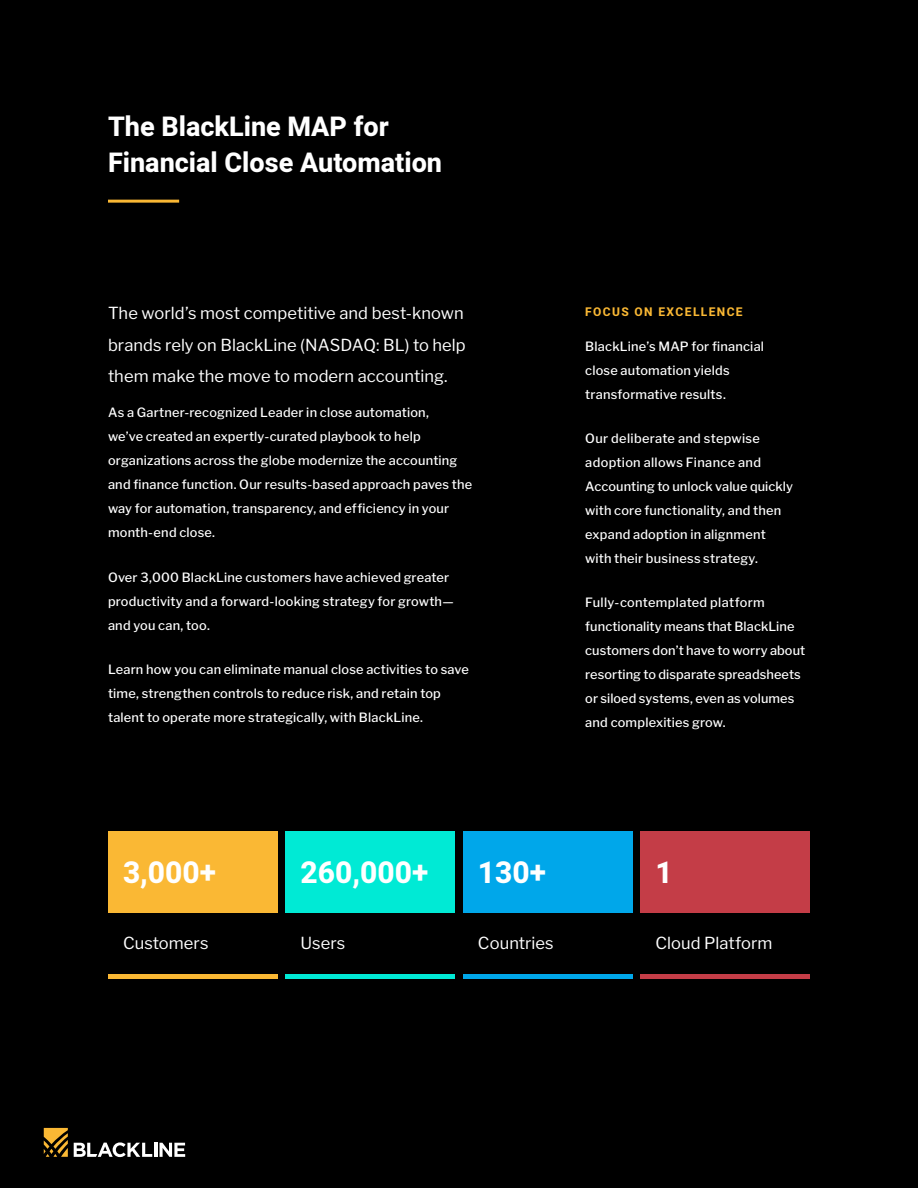
<style>
.page{position:relative;width:918px;height:1188px;background:#000}
.page>*{position:absolute;margin:0;border:0;box-sizing:border-box;transform-origin:0 0}
.t1{font:800 30px "Heebo";color:#fff}
.t2{font:800 27px/36px "Heebo";color:#fff}
.t3{font:16.5px/31.5px "Libre Franklin";letter-spacing:.005em;color:#fff}
.t4{font:500 12.75px/24px "Libre Franklin";letter-spacing:.015em;color:#fff}
.t5{font:700 12px "Heebo";letter-spacing:.115em;color:#fab834}
</style>
<div class="page">
<hr style="left:154px;top:1143px;width:3px;height:14px;background:#fff">
<svg style="left:160px;top:1143px;width:25px;height:14px"></svg>
<svg style="left:74px;top:1142px;width:78px;height:15px"></svg>
<svg style="left:43px;top:1128px;width:25px;height:29px"></svg>
<div style="left:108px;top:831px;width:170px;height:82px;background:#fab834"></div>
<hr style="left:108px;top:975px;width:170px;height:4px;background:#fab834">
<div style="left:463px;top:831px;width:170px;height:82px;background:#00a7ea"></div>
<hr style="left:463px;top:975px;width:170px;height:4px;background:#00a7ea">
<div style="left:285px;top:831px;width:170px;height:82px;background:#00ead5"></div>
<hr style="left:285px;top:975px;width:170px;height:4px;background:#00ead5">
<div style="left:640px;top:831px;width:170px;height:82px;background:#c43d47"></div>
<hr style="left:640px;top:975px;width:170px;height:4px;background:#c43d47">
<hr style="left:108px;top:200px;width:71px;height:3px;background:#fab834">
<h2 class="t2" style="left:108px;top:110px;width:336px">The BlackLine MAP for<br>Financial Close Automation</h2>
<p class="t3" style="left:108px;top:297px;width:359px">The world’s most competitive and best-known brands rely on BlackLine (NASDAQ: BL) to help them make the move to modern accounting.</p>
<p class="t4" style="left:108px;top:401px;width:366px">As a Gartner-recognized Leader in close automation,<br>we’ve created an expertly-curated playbook to help organizations across the globe modernize the accounting and finance function. Our results-based approach paves the way for automation, transparency, and efficiency in your month-end close.</p>
<p class="t4" style="left:108px;top:565px;width:347px">Over 3,000 BlackLine customers have achieved greater productivity and a forward-looking strategy for growth— and you can, too.</p>
<p class="t4" style="left:108px;top:657px;width:362px">Learn how you can eliminate manual close activities to save time, strengthen controls to reduce risk, and retain top talent to operate more strategically, with BlackLine.</p>
<p class="t5" style="left:585px;top:303px;width:159px">FOCUS ON EXCELLENCE</p>
<p class="t4" style="left:585px;top:334px;width:180px">BlackLine’s MAP for financial close automation yields transformative results.</p>
<p class="t4" style="left:585px;top:426px;width:209px">Our deliberate and stepwise adoption allows Finance and<br>Accounting to unlock value quickly with core functionality, and then expand adoption in alignment with their business strategy.</p>
<p class="t4" style="left:585px;top:590px;width:221px">Fully-contemplated platform functionality means that BlackLine customers don’t have to worry about resorting to disparate spreadsheets or siloed systems, even as volumes and complexities grow.</p>
<h1 class="t1" style="left:123px;top:852px;width:95px">3,000+</h1>
<p class="t3" style="left:123px;top:928px;width:87px">Customers</p>
<h1 class="t1" style="left:300px;top:852px;width:129px">260,000+</h1>
<p class="t3" style="left:300px;top:928px;width:46px">Users</p>
<h1 class="t1" style="left:478px;top:852px;width:70px">130+</h1>
<p class="t3" style="left:478px;top:928px;width:77px">Countries</p>
<h1 class="t1" style="left:655px;top:852px;width:19px">1</h1>
<p class="t3" style="left:655px;top:928px;width:118px">Cloud Platform</p>
</div>
